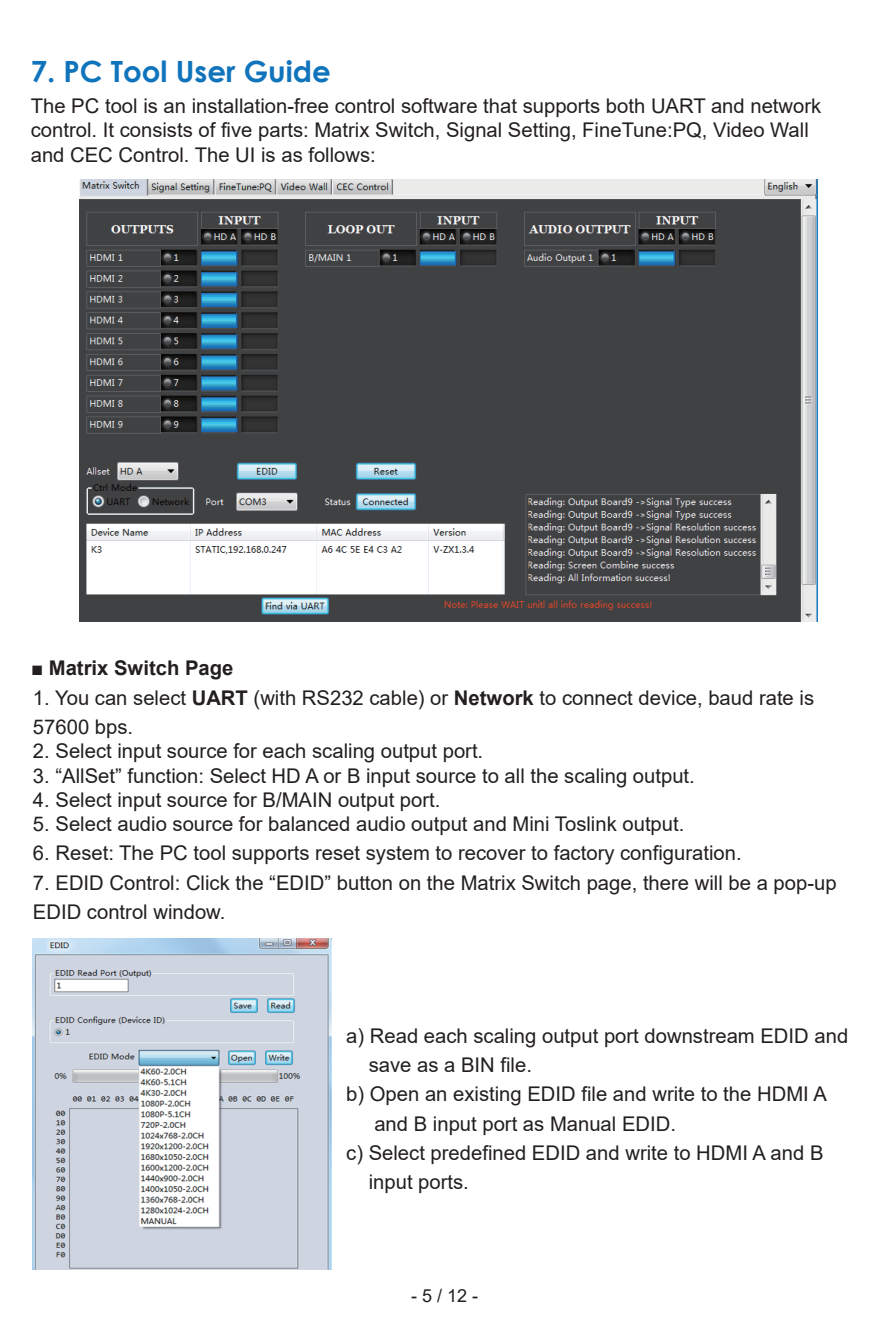
<style>
.page{position:relative;width:893px;height:1340px;background:#fff}
.page>*{position:absolute;margin:0;border:0;box-sizing:border-box;transform-origin:0 0}
.t1{font:700 29.25px "Century Gothic";color:#1074bc}
.t2{font:20.25px/24.3px "Arial";color:#231f20}
.t3{font:700 20.25px "Arial";color:#231f20}
.t4{font:18px "Arial";color:#231f20}
.s1{font-weight:700}
</style>
<div class="page">
<img style="left:33px;top:938px;width:299px;height:331px">
<img style="left:80px;top:179px;width:737px;height:442px">
<h1 class="t1" style="left:31px;top:49px;width:302px">7. PC Tool User Guide</h1>
<p class="t2" style="left:31px;top:94px;width:792px">The PC tool is an installation-free control software that supports both UART and network control. It consists of five parts: Matrix Switch, Signal Setting, FineTune:PQ, Video Wall and CEC Control. The UI is as follows:</p>
<p class="t3" style="left:31px;top:653px;width:204px">■ Matrix Switch Page</p>
<p class="t2" style="left:33px;top:682px;width:783px;line-height:29.2px">1. You can select <span class="s1">UART</span> (with RS232 cable) or <span class="s1">Network</span> to connect device, baud rate is<br>57600 bps.</p>
<p class="t2" style="left:33px;top:738px;width:452px">2. Select input source for each scaling output port.</p>
<p class="t2" style="left:33px;top:763px;width:663px">3. “AllSet” function: Select HD A or B input source to all the scaling output.</p>
<p class="t2" style="left:33px;top:787px;width:409px">4. Select input source for B/MAIN output port.</p>
<p class="t2" style="left:33px;top:811px;width:653px">5. Select audio source for balanced audio output and Mini Toslink output.</p>
<p class="t2" style="left:33px;top:841px;width:710px">6. Reset: The PC tool supports reset system to recover to factory configuration.</p>
<p class="t2" style="left:33px;top:867px;width:805px;line-height:29.2px">7. EDID Control: Click the “EDID” button on the Matrix Switch page, there will be a pop-up<br>EDID control window.</p>
<p class="t2" style="left:346px;top:1023px;width:504px">a) Read each scaling output port downstream EDID and</p>
<p class="t2" style="left:369px;top:1052px;width:165px">save as a BIN file.</p>
<p class="t2" style="left:346px;top:1081px;width:482px">b) Open an existing EDID file and write to the HDMI A</p>
<p class="t2" style="left:374px;top:1111px;width:303px">and B input port as Manual EDID.</p>
<p class="t2" style="left:346px;top:1140px;width:479px">c) Select predefined EDID and write to HDMI A and B</p>
<p class="t2" style="left:369px;top:1169px;width:102px">input ports.</p>
<p class="t4" style="left:411px;top:1283px;width:69px">- 5 / 12 -</p>
</div>
